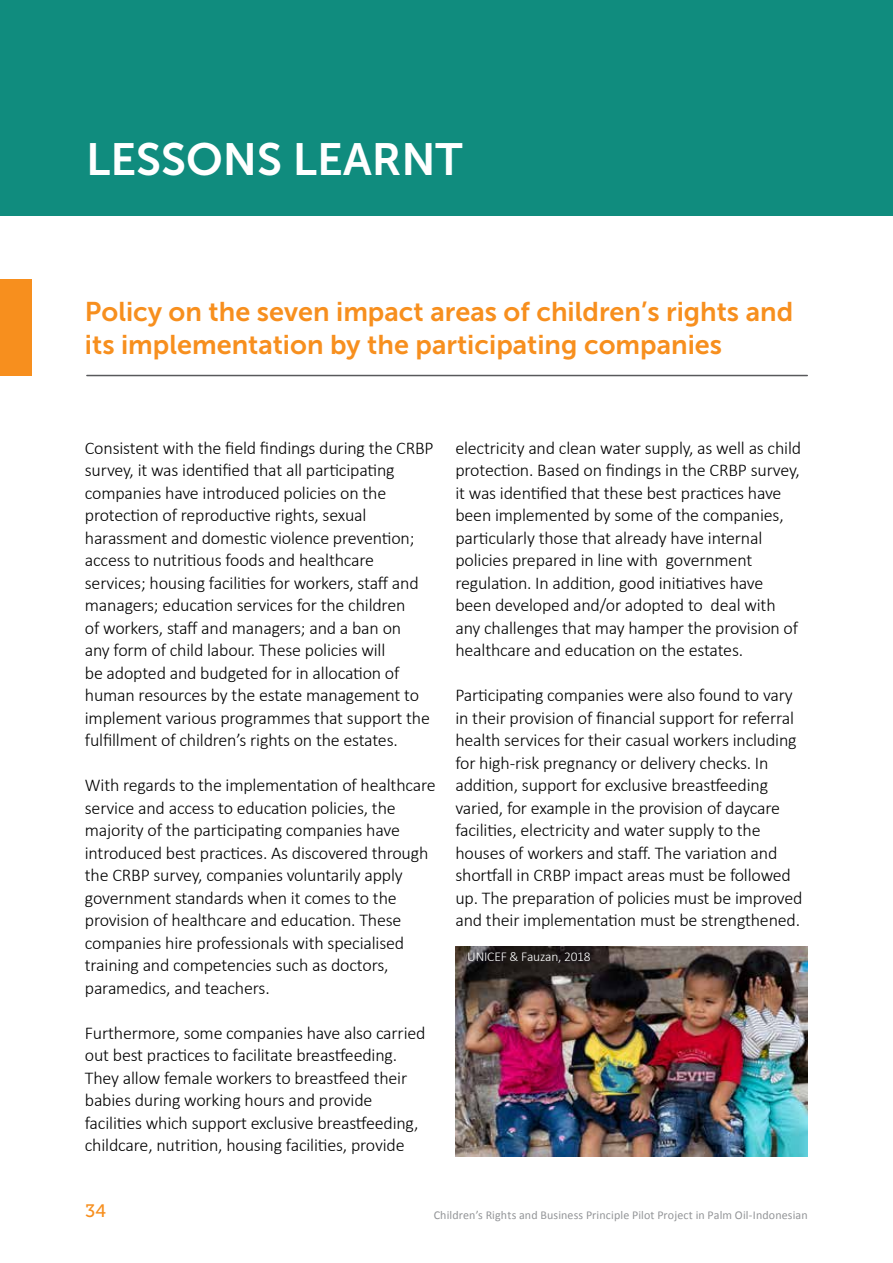
<style>
.page{position:relative;width:893px;height:1263px;background:#fff}
.page>*{position:absolute;margin:0;border:0;box-sizing:border-box;transform-origin:0 0}
.t1{font:45px "Museo Sans 700";color:#fff}
.t2{font:27px/32.4px "Museo Sans 700";color:#f78f1e}
.t3{font:300 18px/22.5px "Calibri";letter-spacing:-.01em;color:#000}
.t4{font:18px "Museo Slab 500";color:#f78f1e}
.t5{font:300 13.5px "Calibri";letter-spacing:-.015em;color:#fff}
.t6{font:12px "Calibri";letter-spacing:.01em;color:#939598}
</style>
<div class="page">
<div style="left:0;top:0;width:893px;height:216px;background:#108c7e"></div>
<hr style="left:87px;top:375px;width:720px;height:1px;background:#58595b">
<div style="left:0;top:280px;width:31px;height:96px;background:#f78f1e"></div>
<img style="left:455px;top:946px;width:353px;height:211px">
<h1 class="t1" style="left:86px;top:135px;width:378px">LESSONS LEARNT</h1>
<h2 class="t2" style="left:85px;top:296px;width:710px">Policy on the seven impact areas of children’s rights and its implementation by the participating companies</h2>
<p class="t3" style="left:85px;top:436px;width:350px">Consistent with the field findings during the CRBP survey, it was identified that all participating companies have introduced policies on the protection of reproductive rights, sexual harassment and domestic violence prevention; access to nutritious foods and healthcare services; housing facilities for workers, staff and managers; education services for the children<br>of workers, staff and managers; and a ban on<br>any form of child labour. These policies will<br>be adopted and budgeted for in allocation of human resources by the estate management to implement various programmes that support the fulfillment of children’s rights on the estates.</p>
<p class="t3" style="left:85px;top:774px;width:352px">With regards to the implementation of healthcare service and access to education policies, the majority of the participating companies have introduced best practices. As discovered through the CRBP survey, companies voluntarily apply government standards when it comes to the provision of healthcare and education. These companies hire professionals with specialised training and competencies such as doctors, paramedics, and teachers.</p>
<p class="t3" style="left:85px;top:1021px;width:342px">Furthermore, some companies have also carried out best practices to facilitate breastfeeding.<br>They allow female workers to breastfeed their babies during working hours and provide facilities which support exclusive breastfeeding, childcare, nutrition, housing facilities, provide</p>
<p class="t3" style="left:455px;top:436px;width:347px">electricity and clean water supply, as well as child protection. Based on findings in the CRBP survey, it was identified that these best practices have been implemented by some of the companies, particularly those that already have internal policies prepared in line with government regulation. In addition, good initiatives have been developed and/or adopted to deal with any challenges that may hamper the provision of healthcare and education on the estates.</p>
<p class="t3" style="left:455px;top:684px;width:349px">Participating companies were also found to vary in their provision of financial support for referral health services for their casual workers including for high-risk pregnancy or delivery checks. In addition, support for exclusive breastfeeding varied, for example in the provision of daycare facilities, electricity and water supply to the houses of workers and staff. The variation and shortfall in CRBP impact areas must be followed up. The preparation of policies must be improved and their implementation must be strengthened.</p>
<p class="t5" style="left:467px;top:948px;width:125px">UNICEF &amp; Fauzan, 2018</p>
<p class="t4" style="left:85px;top:1201px;width:23px">34</p>
<p class="t6" style="left:434px;top:1206px;width:375px">Children’s Rights and Business Principle Pilot Project in Palm Oil-Indonesian</p>
</div>
